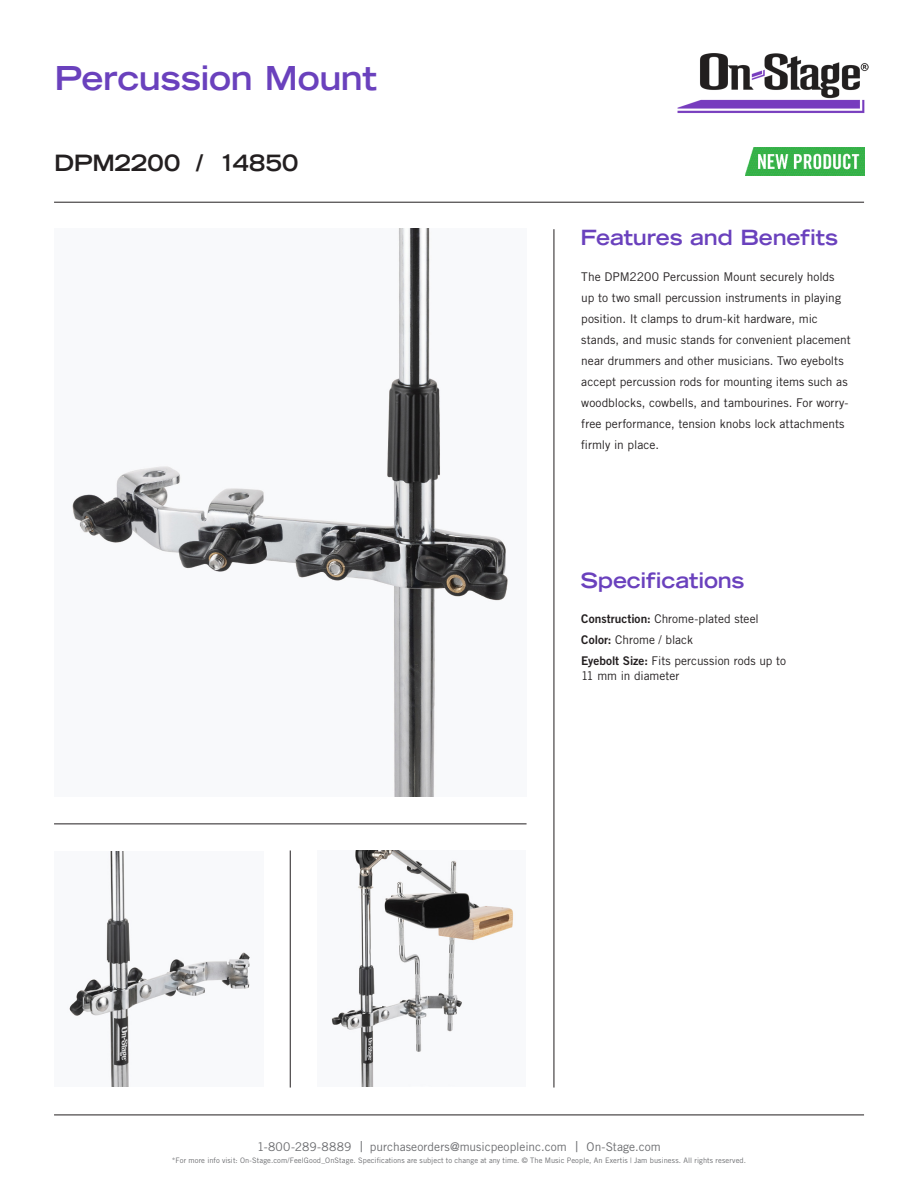
<style>
.page{position:relative;width:918px;height:1188px;background:#fff}
.page>*{position:absolute;margin:0;border:0;box-sizing:border-box;transform-origin:0 0}
.t1{font:700 expanded 33px "Trade Gothic LT Std";letter-spacing:-.01em;color:#6a41bd}
.t2{font:700 expanded 22.5px "Trade Gothic LT Std";letter-spacing:.005em;color:#231f20}
.t3{font:700 expanded 21px "Trade Gothic LT Std";letter-spacing:-.01em;color:#6a41bd}
.Paragraph_Style_1{font:12px/21px "Trade Gothic LT Std";color:#231f20}
.t4{font:12px "Trade Gothic LT Std";letter-spacing:.005em;color:#6c6d70}
.t5{font:7.5px "Trade Gothic LT Std";letter-spacing:.01em;color:#6c6d70}
.s1{font-family:"Trade Gothic LT Std Bd 2"}
.s2{font-size:15px}
</style>
<div class="page">
<img style="left:746px;top:148px;width:118px;height:27px">
<img style="left:69px;top:852px;width:181px;height:235px">
<img style="left:331px;top:850px;width:183px;height:236px">
<img style="left:72px;top:229px;width:436px;height:567px">
<hr style="left:54px;top:202px;width:810px;height:1px;background:#231f20">
<img style="left:677px;top:53px;width:192px;height:60px">
<hr style="left:54px;top:824px;width:473px;height:1px;background:#231f20">
<hr style="left:290px;top:851px;width:1px;height:237px;background:#231f20">
<hr style="left:554px;top:229px;width:1px;height:859px;background:#231f20">
<hr style="left:54px;top:1115px;width:810px;height:1px;background:#231f20">
<p class="t1" style="left:55px;top:57px;width:324px">Percussion Mount</p>
<p class="t2" style="left:54px;top:148px;width:246px">DPM2200 / 14850</p>
<h3 class="t3" style="left:581px;top:224px;width:259px">Features and Benefits</h3>
<p class="Paragraph_Style_1" style="left:581px;top:266px;width:271px">The DPM2200 Percussion Mount securely holds<br>up to two small percussion instruments in playing position. It clamps to drum-kit hardware, mic stands, and music stands for convenient placement near drummers and other musicians. Two eyebolts accept percussion rods for mounting items such as woodblocks, cowbells, and tambourines. For worry&shy;free performance, tension knobs lock attachments firmly in place.</p>
<h3 class="t3" style="left:580px;top:566px;width:165px">Specifications</h3>
<p class="Paragraph_Style_1" style="left:581px;top:608px;width:179px"><span class="s1">Construction:</span> Chrome-plated steel</p>
<p class="Paragraph_Style_1" style="left:581px;top:629px;width:113px"><span class="s1">Color:</span> Chrome / black</p>
<p class="Paragraph_Style_1" style="left:581px;top:653px;width:206px;line-height:15px"><span class="s1">Eyebolt Size:</span> Fits percussion rods up to<br>11 mm in diameter</p>
<p class="t4" style="left:257px;top:1139px;width:405px">1-800-289-8889 <span class="s2">|</span> purchaseorders@musicpeopleinc.com <span class="s2">|</span> On-Stage.com</p>
<p class="t5" style="left:172px;top:1156px;width:576px">*For more info visit: On-Stage.com/FeelGood_OnStage. Specifications are subject to change at any time. © The Music People, An Exertis | Jam business. All rights reserved.</p>
</div>
